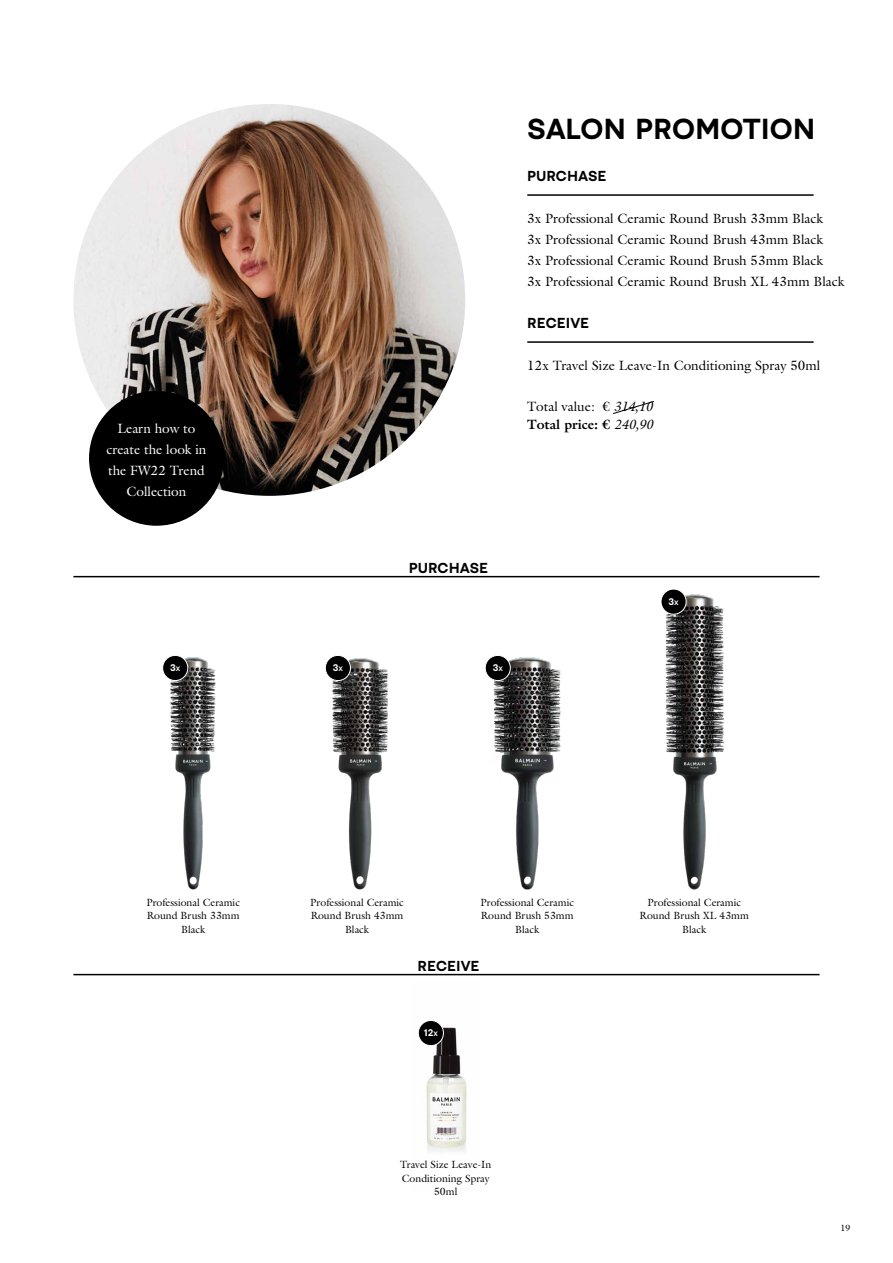
<style>
.page{position:relative;width:893px;height:1263px;background:#fff}
.page>*{position:absolute;margin:0;border:0;box-sizing:border-box;transform-origin:0 0}
.t1{font:500 27px "Balmain Sans";color:#000}
.t2{font:13.5px/21px "Galliard Std";color:#000}
.t3{font:13.5px/21px "Galliard Std";color:#fff;text-align:center}
.t4{font:500 13.5px "Balmain Sans";color:#000}
.t5{font:10.5px/13.5px "Galliard Std";color:#000;text-align:center}
.t6{font:500 9px "Balmain Sans";color:#fff}
.t7{font:9px "Galliard Std";color:#000}
.s1{font-style:italic}
.s2{font-weight:700}
.s3{font-size:6px}
</style>
<div class="page">
<img style="left:420px;top:1023px;width:47px;height:128px">
<img style="left:164px;top:657px;width:52px;height:233px">
<img style="left:330px;top:658px;width:59px;height:232px">
<img style="left:490px;top:656px;width:71px;height:234px">
<img style="left:661px;top:589px;width:63px;height:301px">
<div style="left:418px;top:1020px;width:25px;height:25px;background:#000;border-radius:50%"></div>
<div style="left:418px;top:1020px;width:26px;height:26px;border:1px solid #fff;border-radius:50%"></div>
<div style="left:163px;top:655px;width:25px;height:25px;background:#000;border-radius:50%"></div>
<div style="left:162px;top:655px;width:26px;height:26px;border:1px solid #fff;border-radius:50%"></div>
<div style="left:325px;top:655px;width:25px;height:25px;background:#000;border-radius:50%"></div>
<div style="left:325px;top:655px;width:26px;height:26px;border:1px solid #fff;border-radius:50%"></div>
<div style="left:485px;top:655px;width:25px;height:25px;background:#000;border-radius:50%"></div>
<div style="left:485px;top:655px;width:25px;height:26px;border:1px solid #fff;border-radius:50%"></div>
<div style="left:661px;top:589px;width:25px;height:25px;background:#000;border-radius:50%"></div>
<div style="left:661px;top:589px;width:25px;height:25px;border:1px solid #fff;border-radius:50%"></div>
<img style="left:73px;top:104px;width:392px;height:392px;border-radius:196px">
<hr style="left:527px;top:194px;width:287px;height:2px;background:#000">
<hr style="left:527px;top:341px;width:287px;height:2px;background:#000">
<svg style="left:613px;top:401px;width:41px;height:13px"></svg>
<hr style="left:73px;top:974px;width:747px;height:1px;background:#000">
<hr style="left:73px;top:576px;width:747px;height:1px;background:#000">
<div style="left:89px;top:391px;width:135px;height:135px;background:#000;border-radius:50%"></div>
<p class="t3" style="left:106px;top:418px;width:102px">Learn how to create the look in the FW22 Trend<br>Collection</p>
<h1 class="t1" style="left:527px;top:112px;width:290px">SALON PROMOTION</h1>
<p class="t4" style="left:527px;top:167px;width:81px">PURCHASE</p>
<p class="t2" style="left:527px;top:208px;width:319px">3x Professional Ceramic Round Brush 33mm Black<br>3x Professional Ceramic Round Brush 43mm Black<br>3x Professional Ceramic Round Brush 53mm Black<br>3x Professional Ceramic Round Brush XL 43mm Black</p>
<p class="t4" style="left:527px;top:314px;width:64px">RECEIVE</p>
<p class="t2" style="left:527px;top:355px;width:295px">12x Travel Size Leave-In Conditioning Spray 50ml</p>
<p class="t2" style="left:527px;top:397px;width:127px;line-height:18.6px">Total value: € <span class="s1">314,10<br></span><span class="s2">Total price: €</span> <span class="s1">240,90</span></p>
<p class="t4" style="left:409px;top:560px;width:81px">PURCHASE</p>
<p class="t6" style="left:170px;top:662px;width:12px">3<span class="s3">X</span></p>
<p class="t6" style="left:333px;top:662px;width:12px">3<span class="s3">X</span></p>
<p class="t6" style="left:493px;top:662px;width:12px">3<span class="s3">X</span></p>
<p class="t6" style="left:668px;top:596px;width:12px">3<span class="s3">X</span></p>
<p class="t5" style="left:146px;top:895px;width:95px">Professional Ceramic<br>Round Brush 33mm<br>Black</p>
<p class="t5" style="left:310px;top:895px;width:95px">Professional Ceramic<br>Round Brush 43mm<br>Black</p>
<p class="t5" style="left:480px;top:895px;width:95px">Professional Ceramic<br>Round Brush 53mm<br>Black</p>
<p class="t5" style="left:640px;top:895px;width:111px">Professional Ceramic<br>Round Brush XL 43mm<br>Black</p>
<p class="t4" style="left:418px;top:957px;width:64px">RECEIVE</p>
<p class="t6" style="left:424px;top:1027px;width:16px">12<span class="s3">X</span></p>
<p class="t5" style="left:400px;top:1158px;width:93px">Travel Size Leave-In<br>Conditioning Spray<br>50ml</p>
<p class="t7" style="left:840px;top:1222px;width:12px">19</p>
</div>
